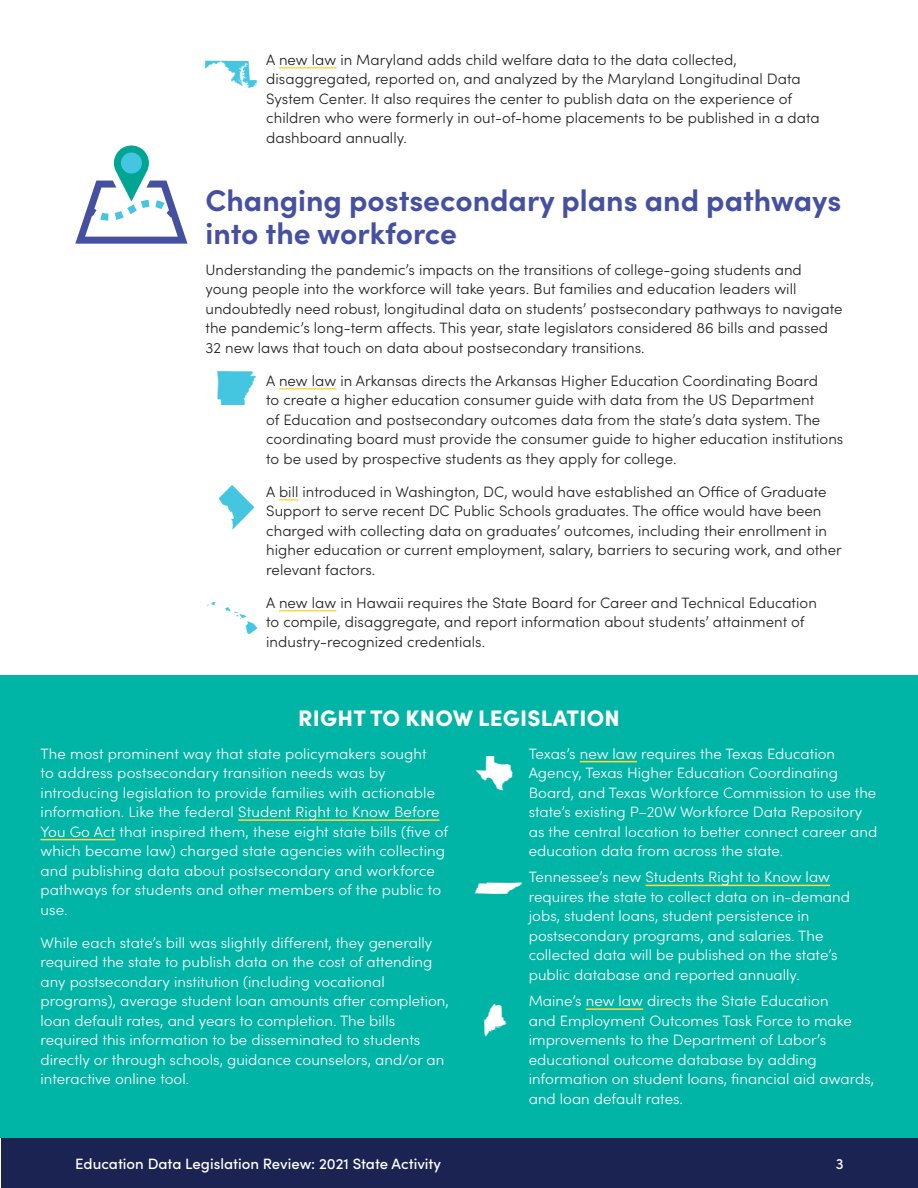
<style>
.page{position:relative;width:918px;height:1188px;background:#fff}
.page>*{position:absolute;margin:0;border:0;box-sizing:border-box;transform-origin:0 0}
.t1{font:45.6px "State Face";color:#44c5e0}
.t2{font:39.6px "State Face";color:#fff}
.t3{font:39.6px "State Face";color:#44c5e0}
.Subhead_A{font:700 30px/33px "Sofia Pro";color:#4650a1}
.t4{font:900 22.5px "Sofia Pro";letter-spacing:.01em;color:#fff}
.Bullets{font:300 15px/19.5px "Sofia Pro";letter-spacing:.005em;color:#231f20}
.Body{font:300 15px/19.5px "Sofia Pro";letter-spacing:.005em;color:#fff}
.Bullets-2{font:300 15px/19.5px "Sofia Pro";letter-spacing:.005em;color:#fff}
.Body-2{font:300 15px/19.5px "Sofia Pro";letter-spacing:.005em;color:#231f20}
.t5{font:500 15px "Sofia Pro";color:#fff}
</style>
<div class="page">
<div style="left:1px;top:1138px;width:917px;height:50px;background:#1a2351"></div>
<hr style="left:279px;top:388px;width:57px;height:2px;background:#ffd847">
<hr style="left:279px;top:499px;width:20px;height:2px;background:#ffd847">
<hr style="left:279px;top:610px;width:57px;height:2px;background:#ffd847">
<hr style="left:279px;top:67px;width:57px;height:2px;background:#ffd847">
<svg style="left:75px;top:146px;width:112px;height:98px"></svg>
<svg style="left:219px;top:485px;width:35px;height:45px"></svg>
<div style="left:0;top:676px;width:918px;height:462px;background:#00b5a6"></div>
<hr style="left:238px;top:819px;width:201px;height:2px;background:#ffd847">
<hr style="left:40px;top:839px;width:75px;height:1px;background:#ffd847">
<hr style="left:580px;top:761px;width:57px;height:1px;background:#ffd847">
<hr style="left:646px;top:885px;width:184px;height:1px;background:#ffd847">
<hr style="left:586px;top:1008px;width:57px;height:2px;background:#ffd847">
<p class="t1" style="left:203px;top:54px;width:59px">T</p>
<p class="Bullets" style="left:266px;top:49px;width:555px">A new law in Maryland adds child welfare data to the data collected, disaggregated, reported on, and analyzed by the Maryland Longitudinal Data System Center. It also requires the center to publish data on the experience of children who were formerly in out-of-home placements to be published in a data dashboard annually.</p>
<p class="Subhead_A" style="left:206px;top:181px;width:637px">Changing postsecondary plans and pathways into the workforce</p>
<p class="Body-2" style="left:206px;top:259px;width:639px">Understanding the pandemic’s impacts on the transitions of college-going students and young people into the workforce will take years. But families and education leaders will undoubtedly need robust, longitudinal data on students’ postsecondary pathways to navigate the pandemic’s long-term affects. This year, state legislators considered 86 bills and passed 32 new laws that touch on data about postsecondary transitions.</p>
<p class="Bullets" style="left:266px;top:370px;width:579px">A new law in Arkansas directs the Arkansas Higher Education Coordinating Board<br>to create a higher education consumer guide with data from the US Department<br>of Education and postsecondary outcomes data from the state’s data system. The coordinating board must provide the consumer guide to higher education institutions to be used by prospective students as they apply for college.</p>
<p class="Bullets" style="left:266px;top:481px;width:577px">A bill introduced in Washington, DC, would have established an Office of Graduate Support to serve recent DC Public Schools graduates. The office would have been charged with collecting data on graduates’ outcomes, including their enrollment in higher education or current employment, salary, barriers to securing work, and other relevant factors.</p>
<p class="Bullets" style="left:266px;top:592px;width:552px">A new law in Hawaii requires the State Board for Career and Technical Education to compile, disaggregate, and report information about students’ attainment of industry-recognized credentials.</p>
<p class="t1" style="left:215px;top:368px;width:45px">C</p>
<p class="t3" style="left:206px;top:601px;width:56px">K</p>
<p class="t4" style="left:298px;top:700px;width:323px">RIGHT TO KNOW LEGISLATION</p>
<p class="Body" style="left:40px;top:743px;width:409px">The most prominent way that state policymakers sought<br>to address postsecondary transition needs was by introducing legislation to provide families with actionable information. Like the federal Student Right to Know Before You Go Act that inspired them, these eight state bills (five of which became law) charged state agencies with collecting and publishing data about postsecondary and workforce pathways for students and other members of the public to use.</p>
<p class="Body" style="left:40px;top:932px;width:410px">While each state’s bill was slightly different, they generally required the state to publish data on the cost of attending any postsecondary institution (including vocational programs), average student loan amounts after completion, loan default rates, and years to completion. The bills required this information to be disseminated to students directly or through schools, guidance counselors, and/or an interactive online tool.</p>
<p class="Bullets-2" style="left:529px;top:743px;width:350px">Texas’s new law requires the Texas Education Agency, Texas Higher Education Coordinating Board, and Texas Workforce Commission to use the state’s existing P–20W Workforce Data Repository as the central location to better connect career and education data from across the state.</p>
<p class="Bullets-2" style="left:529px;top:867px;width:323px">Tennessee’s new Students Right to Know law requires the state to collect data on in-demand jobs, student loans, student persistence in postsecondary programs, and salaries. The collected data will be published on the state’s public database and reported annually.</p>
<p class="Bullets-2" style="left:529px;top:990px;width:347px">Maine’s new law directs the State Education<br>and Employment Outcomes Task Force to make improvements to the Department of Labor’s educational outcome database by adding information on student loans, financial aid awards, and loan default rates.</p>
<p class="t2" style="left:474px;top:756px;width:42px">q</p>
<p class="t2" style="left:473px;top:873px;width:53px">p</p>
<p class="t2" style="left:480px;top:1003px;width:29px">U</p>
<p class="t5" style="left:75px;top:1152px;width:367px">Education Data Legislation Review: 2021 State Activity</p>
<p class="t5" style="left:836px;top:1152px;width:9px">3</p>
</div>
